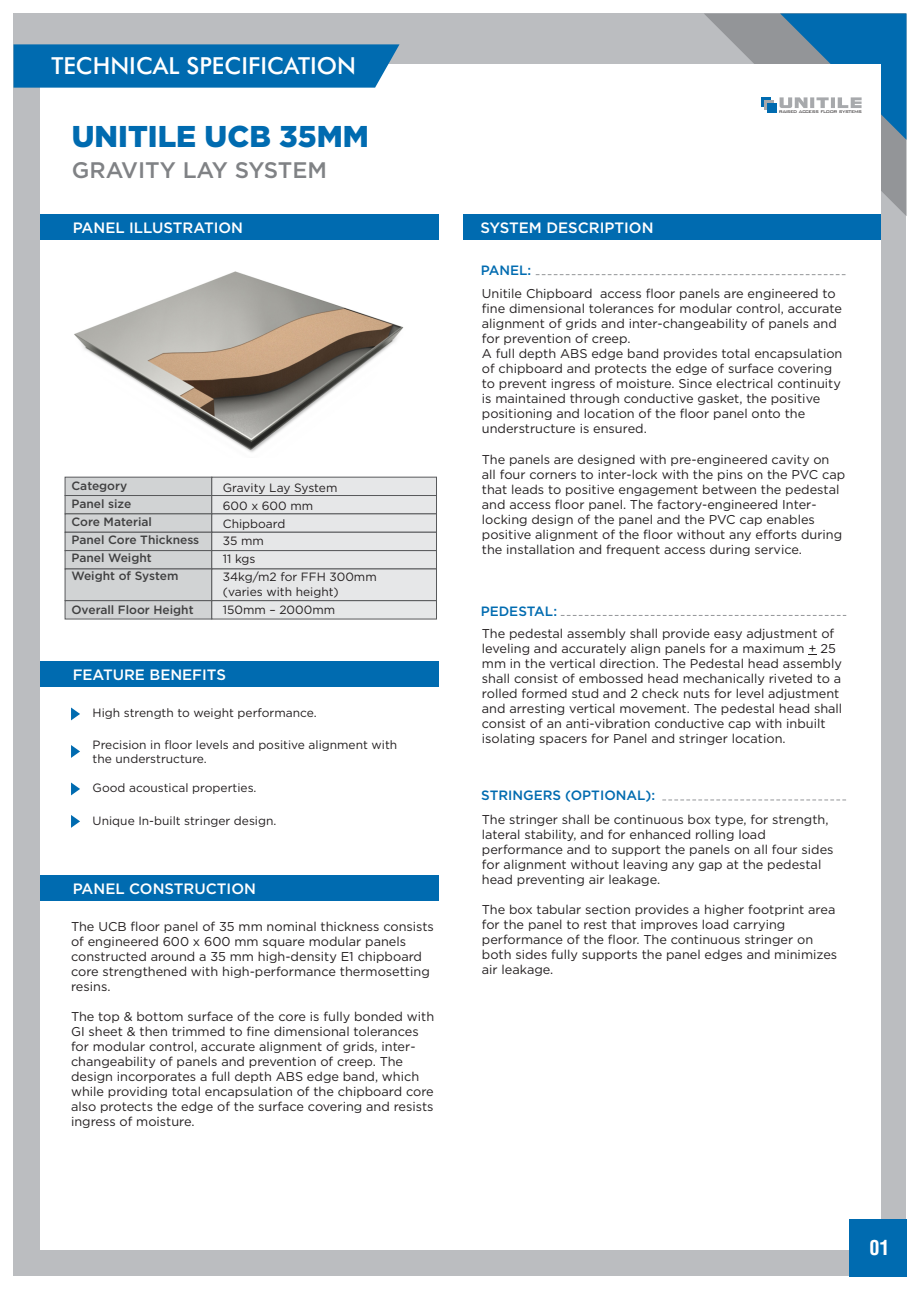
<style>
.page{position:relative;width:920px;height:1290px;background:#fff}
.page>*{position:absolute;margin:0;border:0;box-sizing:border-box;transform-origin:0 0}
.t1{font:900 30px "Gotham";color:#006bb0}
.t2{font:500 23.55px "Futura BT";color:#fff}
.t3{font:500 22.5px "Gotham";color:#808285}
.t4{font:700 condensed 20.25px "Helvetica";color:#fff}
.t5{font:500 15px "Gotham";color:#fff}
.t6{font:500 13.5px "Gotham";color:#006bb0}
.t7{font:12.75px/15px "Gotham";color:#231f20}
.t8{font:12px/17.7px "Gotham";color:#231f20}
.t9{font:500 12px/18px "Gotham";color:#404041}
.t10{font:300 5.1px "Bank Gothic BT";letter-spacing:-.1em;color:#231f20}
</style>
<div class="page">
<div style="left:14px;top:14px;width:892px;height:1262px;background:#bbbdc0"></div>
<div style="left:40px;top:64px;width:840px;height:1186px;background:#fff"></div>
<svg style="left:704px;top:14px;width:202px;height:202px"></svg>
<svg style="left:761px;top:97px;width:10px;height:10px"></svg>
<div style="left:764px;top:101px;width:10px;height:9px;background:#a7a9ac"></div>
<div style="left:767px;top:103px;width:10px;height:10px;background:#006bb0"></div>
<svg style="left:14px;top:44px;width:385px;height:44px;background:#0a70b2"></svg>
<div style="left:849px;top:1219px;width:57px;height:57px;background:#006bb0"></div>
<div style="left:463px;top:214px;width:417px;height:26px;background:#006bb0"></div>
<div style="left:40px;top:875px;width:398px;height:26px;background:#006bb0"></div>
<div style="left:40px;top:661px;width:398px;height:26px;background:#006bb0"></div>
<svg style="left:71px;top:707px;width:9px;height:13px"></svg>
<svg style="left:71px;top:745px;width:9px;height:13px"></svg>
<svg style="left:71px;top:782px;width:9px;height:13px"></svg>
<svg style="left:536px;top:274px;width:310px;height:1px"></svg>
<svg style="left:561px;top:615px;width:285px;height:1px"></svg>
<svg style="left:71px;top:815px;width:9px;height:13px"></svg>
<svg style="left:662px;top:799px;width:184px;height:1px"></svg>
<div style="left:40px;top:214px;width:398px;height:26px;background:#006bb0"></div>
<svg style="left:65px;top:477px;width:372px;height:142px;background:#d5d6d7"></svg>
<img style="left:74px;top:271px;width:330px;height:181px">
<h2 class="t2" style="left:52px;top:57px;width:306px">TECHNICAL SPECIFICATION</h2>
<h1 class="t1" style="left:72px;top:125px;width:299px">UNITILE UCB 35MM</h1>
<h3 class="t3" style="left:72px;top:162px;width:257px">GRAVITY LAY SYSTEM</h3>
<p class="t5" style="left:73px;top:222px;width:172px">PANEL ILLUSTRATION</p>
<p class="t9" style="left:71px;top:478px;width:129px">Category<br>Panel size<br>Core Material<br>Panel Core Thickness<br>Panel Weight<br>Weight of System</p>
<p class="t9" style="left:71px;top:602px;width:124px">Overall Floor Height</p>
<p class="t8" style="left:223px;top:480px;width:155px">Gravity Lay System<br>600 x 600 mm<br>Chipboard<br>35 mm<br>11 kgs<br>34kg/m2 for FFH 300mm</p>
<p class="t8" style="left:223px;top:584px;width:117px">(varies with height)<br>150mm – 2000mm</p>
<p class="t5" style="left:73px;top:669px;width:155px">FEATURE BENEFITS</p>
<p class="t8" style="left:93px;top:705px;width:226px">High strength to weight performance.</p>
<p class="t8" style="left:93px;top:738px;width:306px;line-height:14.1px">Precision in floor levels and positive alignment with the understructure.</p>
<p class="t8" style="left:93px;top:780px;width:165px">Good acoustical properties.</p>
<p class="t8" style="left:93px;top:812px;width:185px">Unique In-built stringer design.</p>
<p class="t5" style="left:73px;top:883px;width:185px">PANEL CONSTRUCTION</p>
<p class="t7" style="left:71px;top:919px;width:364px">The UCB floor panel of 35 mm nominal thickness consists of engineered 600 x 600 mm square modular panels constructed around a 35 mm high-density E1 chipboard core strengthened with high-performance thermosetting resins.</p>
<p class="t7" style="left:71px;top:1010px;width:365px">The top &amp; bottom surface of the core is fully bonded with GI sheet &amp; then trimmed to fine dimensional tolerances for modular control, accurate alignment of grids, inter&shy;changeability of panels and prevention of creep. The design incorporates a full depth ABS edge band, which while providing total encapsulation of the chipboard core also protects the edge of the surface covering and resists ingress of moisture.</p>
<p class="t5" style="left:480px;top:222px;width:175px">SYSTEM DESCRIPTION</p>
<p class="t6" style="left:481px;top:265px;width:52px">PANEL:</p>
<p class="t10" style="left:779px;top:109px;width:85px">RAISED ACCESS FLOOR SYSTEMS</p>
<p class="t7" style="left:482px;top:287px;width:362px">Unitile Chipboard access floor panels are engineered to fine dimensional tolerances for modular control, accurate alignment of grids and inter-changeability of panels and for prevention of creep.<br>A full depth ABS edge band provides total encapsulation of chipboard and protects the edge of surface covering to prevent ingress of moisture. Since electrical continuity is maintained through conductive gasket, the positive positioning and location of the floor panel onto the understructure is ensured.</p>
<p class="t7" style="left:482px;top:452px;width:365px">The panels are designed with pre-engineered cavity on all four corners to inter-lock with the pins on the PVC cap that leads to positive engagement between the pedestal and access floor panel. The factory-engineered Inter&shy;locking design of the panel and the PVC cap enables positive alignment of the floor without any efforts during the installation and frequent access during service.</p>
<p class="t6" style="left:481px;top:606px;width:78px">PEDESTAL:</p>
<p class="t7" style="left:482px;top:626px;width:362px">The pedestal assembly shall provide easy adjustment of leveling and accurately align panels for a maximum + 25 mm in the vertical direction. The Pedestal head assembly shall consist of embossed head mechanically riveted to a rolled formed stud and 2 check nuts for level adjustment and arresting vertical movement. The pedestal head shall consist of an anti-vibration conductive cap with inbuilt isolating spacers for Panel and stringer location.</p>
<p class="t6" style="left:481px;top:790px;width:175px">STRINGERS (OPTIONAL):</p>
<p class="t7" style="left:482px;top:812px;width:353px">The stringer shall be continuous box type, for strength, lateral stability, and for enhanced rolling load performance and to support the panels on all four sides for alignment without leaving any gap at the pedestal head preventing air leakage.</p>
<p class="t7" style="left:482px;top:902px;width:357px">The box tabular section provides a higher footprint area for the panel to rest that improves load carrying performance of the floor. The continuous stringer on both sides fully supports the panel edges and minimizes air leakage.</p>
<h3 class="t4" style="left:869px;top:1240px;width:22px">01</h3>
</div>
